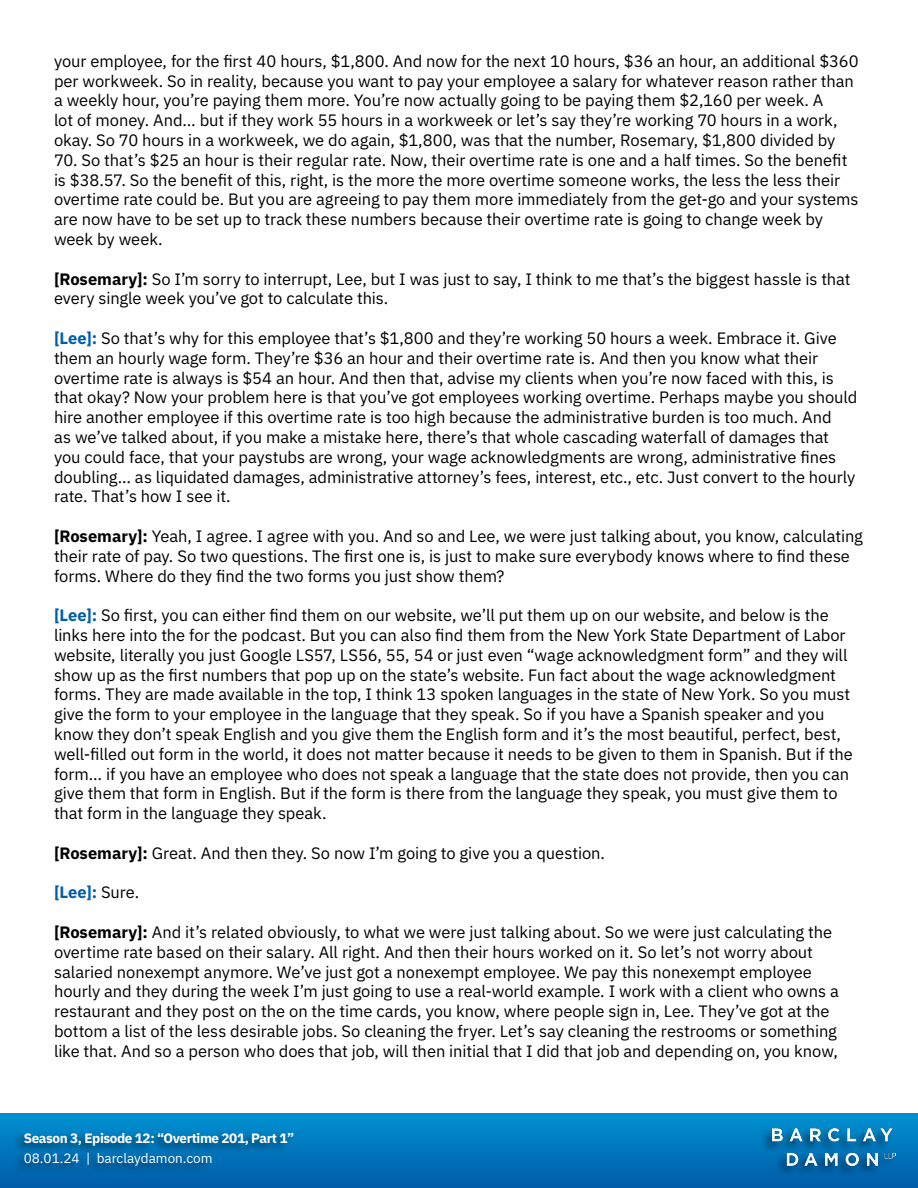
<style>
.page{position:relative;width:918px;height:1188px;background:#fff}
.page>*{position:absolute;margin:0;border:0;box-sizing:border-box;transform-origin:0 0}
.t1{font:16.5px/19.8px "IBM Plex Sans";letter-spacing:-.005em;color:#000}
.t2{font:700 16.5px "IBM Plex Sans";color:#005daa}
.t3{font:700 13.5px "IBM Plex Sans";letter-spacing:-.03em;color:#fff}
.t4{font:13.5px "IBM Plex Sans";color:#fff}
.s1{font-weight:700}
.s2{font-weight:700;color:#005daa}
.s3{font-weight:400;color:#000}
</style>
<div class="page">
<div style="left:0;top:1114px;width:918px;height:74px;background:linear-gradient(to bottom,#0091d1,#005ca9)"></div>
<div style="left:12px;top:1130px;width:284px;height:47px;background:#000;opacity:.55"></div>
<div style="left:760px;top:1127px;width:138px;height:51px;background:#000;opacity:.55"></div>
<img style="left:772px;top:1129px;width:123px;height:37px">
<p class="t1" style="left:54px;top:50px;width:806px">your employee, for the first 40 hours, $1,800. And now for the next 10 hours, $36 an hour, an additional $360 per workweek. So in reality, because you want to pay your employee a salary for whatever reason rather than a weekly hour, you’re paying them more. You’re now actually going to be paying them $2,160 per week. A<br>lot of money. And… but if they work 55 hours in a workweek or let’s say they’re working 70 hours in a work, okay. So 70 hours in a workweek, we do again, $1,800, was that the number, Rosemary, $1,800 divided by</p>
<p class="t1" style="left:54px;top:149px;width:806px">70. So that’s $25 an hour is their regular rate. Now, their overtime rate is one and a half times. So the benefit is $38.57. So the benefit of this, right, is the more the more overtime someone works, the less the less their overtime rate could be. But you are agreeing to pay them more immediately from the get-go and your systems are now have to be set up to track these numbers because their overtime rate is going to change week by week by week.</p>
<p class="t1" style="left:54px;top:268px;width:798px"><span class="s1">[Rosemary]:</span> So I’m sorry to interrupt, Lee, but I was just to say, I think to me that’s the biggest hassle is that every single week you’ve got to calculate this.</p>
<p class="t1" style="left:54px;top:327px;width:805px"><span class="s2">[Lee]:</span> So that’s why for this employee that’s $1,800 and they’re working 50 hours a week. Embrace it. Give them an hourly wage form. They’re $36 an hour and their overtime rate is. And then you know what their overtime rate is always is $54 an hour. And then that, advise my clients when you’re now faced with this, is that okay? Now your problem here is that you’ve got employees working overtime. Perhaps maybe you should hire another employee if this overtime rate is too high because the administrative burden is too much. And<br>as we’ve talked about, if you make a mistake here, there’s that whole cascading waterfall of damages that you could face, that your paystubs are wrong, your wage acknowledgments are wrong, administrative fines doubling… as liquidated damages, administrative attorney’s fees, interest, etc., etc. Just convert to the hourly rate. That’s how I see it.</p>
<p class="t1" style="left:54px;top:525px;width:810px"><span class="s1">[Rosemary]:</span> Yeah, I agree. I agree with you. And so and Lee, we were just talking about, you know, calculating their rate of pay. So two questions. The first one is, is just to make sure everybody knows where to find these forms. Where do they find the two forms you just show them?</p>
<p class="t1" style="left:54px;top:604px;width:800px"><span class="s2">[Lee]:</span> So first, you can either find them on our website, we’ll put them up on our website, and below is the links here into the for the podcast. But you can also find them from the New York State Department of Labor website, literally you just Google LS57, LS56, 55, 54 or just even “wage acknowledgment form” and they will show up as the first numbers that pop up on the state’s website. Fun fact about the wage acknowledgment forms. They are made available in the top, I think 13 spoken languages in the state of New York. So you must give the form to your employee in the language that they speak. So if you have a Spanish speaker and you know they don’t speak English and you give them the English form and it’s the most beautiful, perfect, best, well-filled out form in the world, it does not matter because it needs to be given to them in Spanish. But if the form… if you have an employee who does not speak a language that the state does not provide, then you can give them that form in English. But if the form is there from the language they speak, you must give them to that form in the language they speak.</p>
<p class="t1" style="left:54px;top:842px;width:553px"><span class="s1">[Rosemary]:</span> Great. And then they. So now I’m going to give you a question.</p>
<p class="t2" style="left:54px;top:879px;width:87px">[Lee]: <span class="s3">Sure.</span></p>
<p class="t1" style="left:54px;top:921px;width:786px"><span class="s1">[Rosemary]:</span> And it’s related obviously, to what we were just talking about. So we were just calculating the overtime rate based on their salary. All right. And then their hours worked on it. So let’s not worry about salaried nonexempt anymore. We’ve just got a nonexempt employee. We pay this nonexempt employee hourly and they during the week I’m just going to use a real-world example. I work with a client who owns a restaurant and they post on the on the time cards, you know, where people sign in, Lee. They’ve got at the bottom a list of the less desirable jobs. So cleaning the fryer. Let’s say cleaning the restrooms or something like that. And so a person who does that job, will then initial that I did that job and depending on, you know,</p>
<p class="t3" style="left:24px;top:1127px;width:272px">Season 3, Episode 12: “Overtime 201, Part 1”</p>
<p class="t4" style="left:24px;top:1147px;width:190px">08.01.24 | barclaydamon.com</p>
</div>
